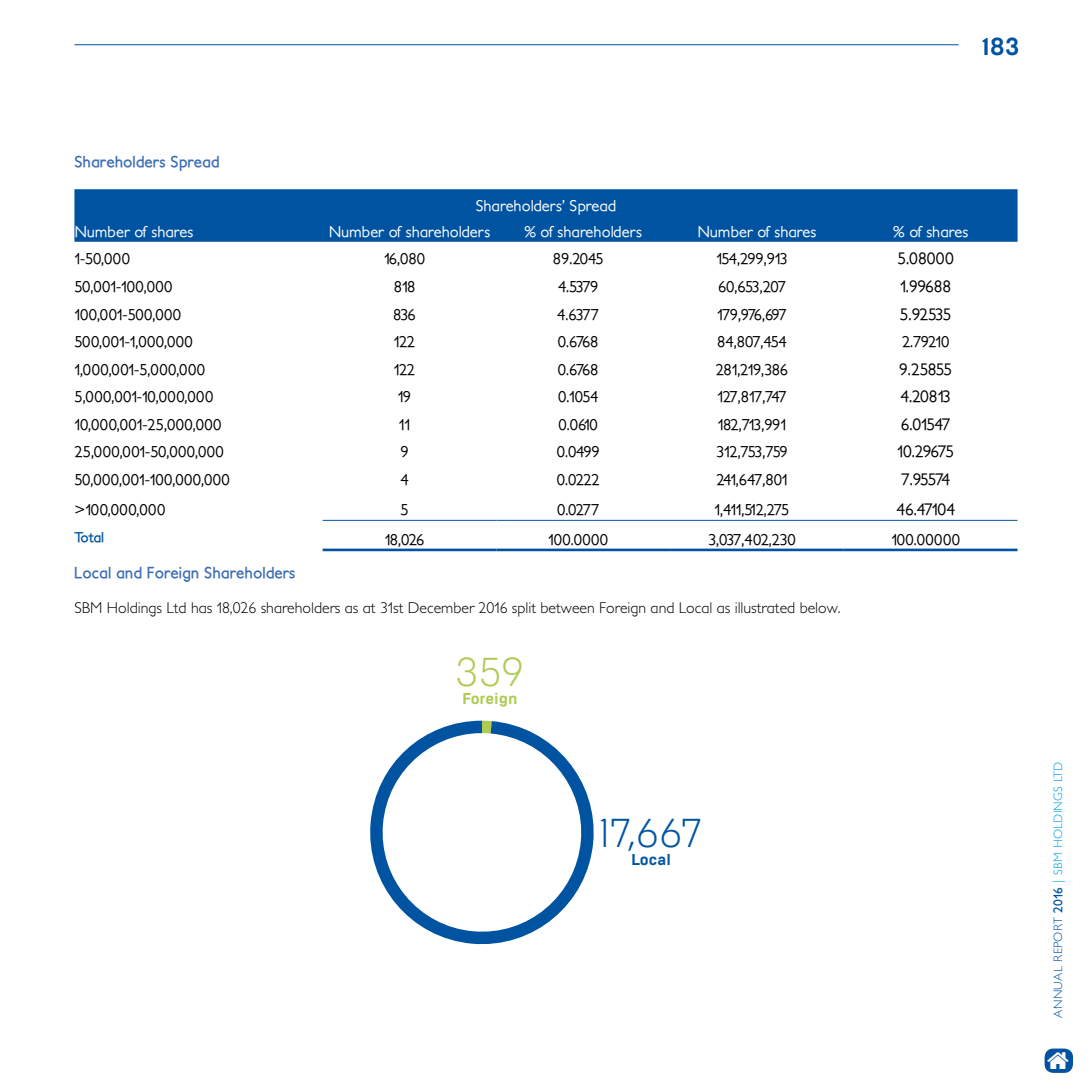
<style>
.page{position:relative;width:1092px;height:1092px;background:#fff}
.page>*{position:absolute;margin:0;border:0;box-sizing:border-box;transform-origin:0 0}
.t1{font:300 40.25px "Brutal Type";color:#0055a3}
.t2{font:300 40.25px "Brutal Type";color:#aecc53}
.t3{font:700 24.5px "Brutal Type";color:#0053a1}
.t4{font:500 16.62px "Petita";letter-spacing:-.045em;color:#000}
.t5{font:500 15.75px "Petita";letter-spacing:.03em;color:#000}
.t6{font:500 15.75px "Petita";color:#000}
.t7{font:300 15.75px "Petita";color:#000}
.t8{font:500 15.75px "Petita";color:#fff}
.t9{font:700 15.75px "Petita";color:#3c6eb4}
.t10{font:500 15.75px "Petita";letter-spacing:-.06em;color:#000}
.t11{font:500 15.75px "Petita";letter-spacing:-.04em;color:#000}
.t12{font:500 15.75px "Petita";letter-spacing:-.03em;color:#000}
.t13{font:500 15.75px "Petita";letter-spacing:-.045em;color:#000}
.t14{font:500 15.75px "Petita";letter-spacing:-.085em;color:#000}
.t15{font:700 15.75px "Brutal Type";color:#aecc53}
.t16{font:700 15.75px "Brutal Type";color:#0055a3}
.t17{font:700 14px "Petita";letter-spacing:-.01em;color:#0053a1}
.t18{font:300 12.25px "Petita";letter-spacing:.02em;color:#009fe3}
.s1{color:#0053a1}
.s2{font-weight:700;color:#0053a1}
</style>
<div class="page">
<div style="left:74px;top:189px;width:943px;height:53px;background:#0053a1"></div>
<svg style="left:322px;top:519px;width:695px;height:1px"></svg>
<hr style="left:322px;top:520px;width:174px;height:1px;background:#0053a1">
<hr style="left:496px;top:520px;width:174px;height:1px;background:#0053a1">
<hr style="left:670px;top:520px;width:173px;height:1px;background:#0053a1">
<hr style="left:843px;top:520px;width:174px;height:1px;background:#0053a1">
<hr style="left:322px;top:548px;width:174px;height:3px;background:#0053a1">
<hr style="left:496px;top:548px;width:174px;height:3px;background:#0053a1">
<hr style="left:670px;top:548px;width:173px;height:3px;background:#0053a1">
<hr style="left:843px;top:548px;width:174px;height:3px;background:#0053a1">
<svg style="left:370px;top:789px;width:224px;height:156px"></svg>
<svg style="left:378px;top:720px;width:207px;height:216px"></svg>
<hr style="left:74px;top:44px;width:884px;height:1px;background:#0053a1">
<div style="left:1044px;top:1048px;width:28px;height:24px;background:#0053a1;border-radius:9px"></div>
<h2 class="t3" style="left:981px;top:31px;width:39px">183</h2>
<p class="t9" style="left:74px;top:152px;width:147px">Shareholders Spread</p>
<p class="t8" style="left:475px;top:196px;width:142px">Shareholders’ Spread</p>
<p class="t8" style="left:74px;top:222px;width:120px">Number of shares</p>
<p class="t8" style="left:329px;top:222px;width:163px">Number of shareholders</p>
<p class="t8" style="left:524px;top:222px;width:119px">% of shareholders</p>
<p class="t8" style="left:697px;top:222px;width:120px">Number of shares</p>
<p class="t8" style="left:893px;top:222px;width:76px">% of shares</p>
<p class="t6" style="left:74px;top:250px;width:57px">1-50,000</p>
<p class="t6" style="left:384px;top:250px;width:42px">16,080</p>
<p class="t6" style="left:553px;top:250px;width:52px">89.2045</p>
<p class="t11" style="left:716px;top:250px;width:73px">154,299,913</p>
<p class="t4" style="left:897px;top:249px;width:58px">5.08000</p>
<p class="t5" style="left:74px;top:277px;width:99px">50,001-100,000</p>
<p class="t6" style="left:393px;top:277px;width:23px">818</p>
<p class="t6" style="left:558px;top:277px;width:42px">4.5379</p>
<p class="t6" style="left:718px;top:277px;width:69px">60,653,207</p>
<p class="t4" style="left:900px;top:276px;width:53px">1.99688</p>
<p class="t5" style="left:74px;top:305px;width:108px">100,001-500,000</p>
<p class="t6" style="left:393px;top:305px;width:24px">836</p>
<p class="t6" style="left:557px;top:305px;width:43px">4.6377</p>
<p class="t14" style="left:717px;top:305px;width:71px">179,976,697</p>
<p class="t4" style="left:899px;top:304px;width:53px">5.92535</p>
<p class="t5" style="left:74px;top:332px;width:120px">500,001-1,000,000</p>
<p class="t6" style="left:394px;top:332px;width:23px">122</p>
<p class="t6" style="left:558px;top:332px;width:42px">0.6768</p>
<p class="t6" style="left:717px;top:332px;width:71px">84,807,454</p>
<p class="t6" style="left:901px;top:332px;width:49px">2.79210</p>
<p class="t5" style="left:74px;top:360px;width:132px">1,000,001-5,000,000</p>
<p class="t6" style="left:394px;top:360px;width:23px">122</p>
<p class="t6" style="left:558px;top:360px;width:42px">0.6768</p>
<p class="t12" style="left:715px;top:360px;width:74px">281,219,386</p>
<p class="t4" style="left:899px;top:359px;width:54px">9.25855</p>
<p class="t5" style="left:74px;top:387px;width:140px">5,000,001-10,000,000</p>
<p class="t6" style="left:398px;top:387px;width:15px">19</p>
<p class="t6" style="left:558px;top:387px;width:42px">0.1054</p>
<p class="t10" style="left:717px;top:387px;width:71px">127,817,747</p>
<p class="t4" style="left:900px;top:387px;width:52px">4.20813</p>
<p class="t5" style="left:74px;top:415px;width:149px">10,000,001-25,000,000</p>
<p class="t6" style="left:399px;top:415px;width:13px">11</p>
<p class="t6" style="left:558px;top:415px;width:41px">0.0610</p>
<p class="t11" style="left:717px;top:415px;width:70px">182,713,991</p>
<p class="t4" style="left:900px;top:414px;width:51px">6.01547</p>
<p class="t5" style="left:74px;top:442px;width:151px">25,000,001-50,000,000</p>
<p class="t6" style="left:400px;top:442px;width:10px">9</p>
<p class="t6" style="left:556px;top:442px;width:44px">0.0499</p>
<p class="t10" style="left:716px;top:442px;width:73px">312,753,759</p>
<p class="t4" style="left:897px;top:442px;width:58px">10.29675</p>
<p class="t5" style="left:74px;top:470px;width:157px">50,000,001-100,000,000</p>
<p class="t6" style="left:400px;top:470px;width:10px">4</p>
<p class="t6" style="left:557px;top:470px;width:44px">0.0222</p>
<p class="t12" style="left:716px;top:470px;width:72px">241,647,801</p>
<p class="t4" style="left:901px;top:469px;width:51px">7.95574</p>
<p class="t5" style="left:74px;top:500px;width:92px">&gt;100,000,000</p>
<p class="t6" style="left:400px;top:500px;width:10px">5</p>
<p class="t6" style="left:557px;top:500px;width:44px">0.0277</p>
<p class="t10" style="left:714px;top:500px;width:76px">1,411,512,275</p>
<p class="t4" style="left:896px;top:500px;width:60px">46.47104</p>
<p class="t17" style="left:74px;top:528px;width:31px">Total</p>
<p class="t6" style="left:385px;top:530px;width:41px">18,026</p>
<p class="t6" style="left:548px;top:530px;width:61px">100.0000</p>
<p class="t13" style="left:708px;top:530px;width:89px">3,037,402,230</p>
<p class="t5" style="left:891px;top:530px;width:70px">100.00000</p>
<p class="t9" style="left:74px;top:563px;width:222px">Local and Foreign Shareholders</p>
<p class="t7" style="left:74px;top:598px;width:767px">SBM Holdings Ltd has 18,026 shareholders as at 31st December 2016 split between Foreign and Local as illustrated below.</p>
<h1 class="t2" style="left:455px;top:647px;width:70px">359</h1>
<p class="t15" style="left:462px;top:689px;width:57px">Foreign</p>
<h1 class="t1" style="left:599px;top:808px;width:104px">17,667</h1>
<p class="t16" style="left:631px;top:849px;width:41px">Local</p>
<p class="t18" style="left:1050px;top:1017px;width:257px;rotate:-90deg"><span class="s1">ANNUAL REPORT</span> <span class="s2">2016</span> | SBM HOLDINGS LTD</p>
</div>
